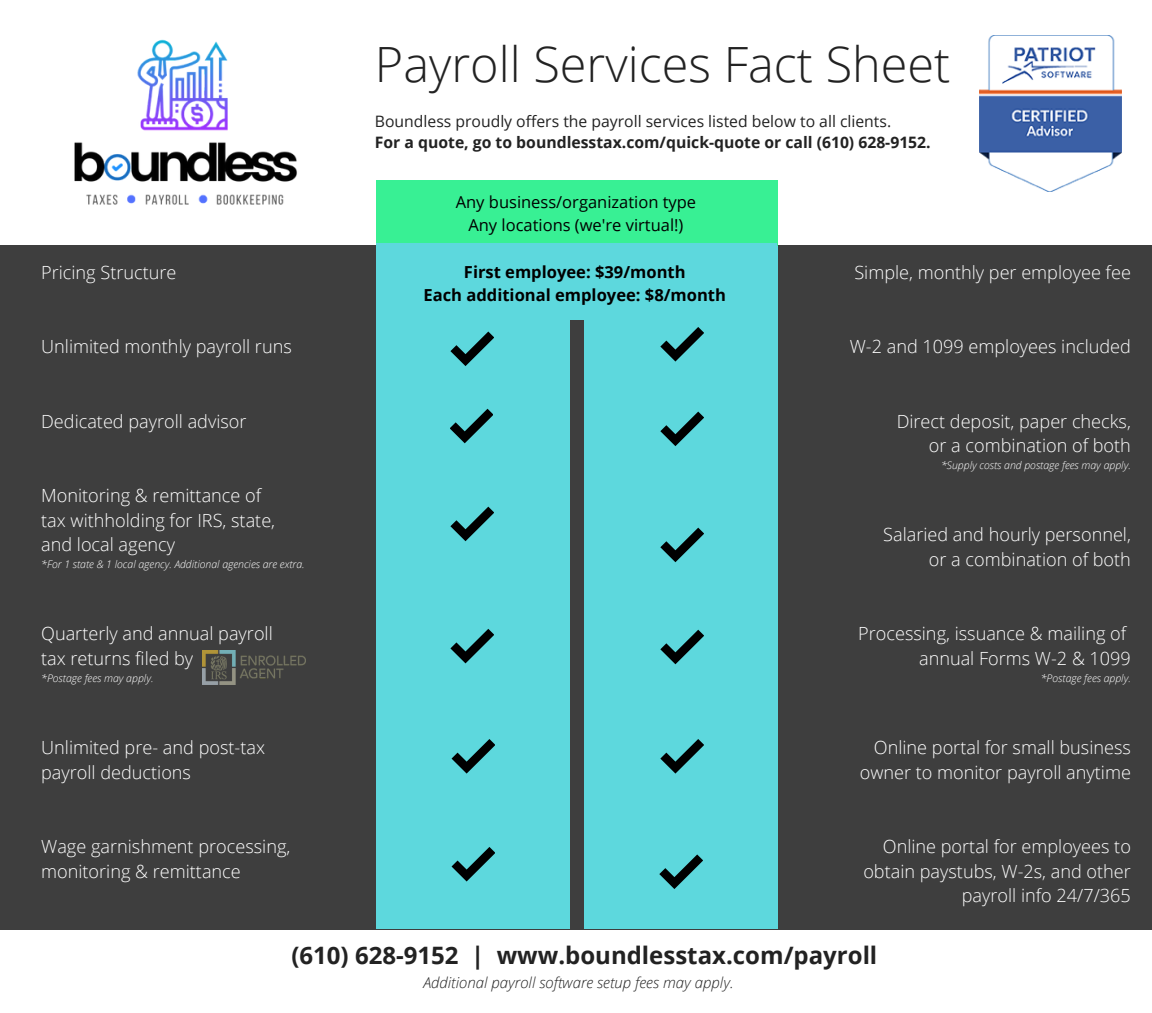
<style>
.page{position:relative;width:1152px;height:1013px;background:#fff}
.page>*{position:absolute;margin:0;border:0;box-sizing:border-box;transform-origin:0 0}
.t1{font:300 48.6px "Open Sans";color:#222}
.t2{font:700 24px "Open Sans";color:#222}
.t3{font:300 18.15px/24.8px "Open Sans";color:#fff;text-align:right}
.t4{font:16.5px/22.5px "Open Sans";color:#000;text-align:center}
.t5{font:700 16.5px/22.6px "Open Sans";color:#000;text-align:center}
.t6{font:15.75px "Open Sans";color:#222}
.t7{font:700 15.75px "Open Sans";color:#222}
.t8{font:italic 300 15px "Open Sans";color:#222}
.t9{font:italic 300 10.5px "Open Sans";color:#fff}
</style>
<div class="page">
<div style="left:0;top:245px;width:1152px;height:684px;background:#3e3e3e"></div>
<div style="left:376px;top:180px;width:193px;height:748px;background:#5dd8dd"></div>
<div style="left:584px;top:180px;width:193px;height:748px;background:#5dd8dd"></div>
<div style="left:376px;top:180px;width:401px;height:65px;background:#38f094"></div>
<svg style="left:451px;top:331px;width:43px;height:35px"></svg>
<svg style="left:452px;top:739px;width:43px;height:34px"></svg>
<svg style="left:452px;top:847px;width:43px;height:34px"></svg>
<svg style="left:661px;top:327px;width:43px;height:34px"></svg>
<svg style="left:661px;top:411px;width:43px;height:35px"></svg>
<svg style="left:660px;top:854px;width:43px;height:35px"></svg>
<img style="left:202px;top:650px;width:104px;height:34px">
<img style="left:980px;top:35px;width:141px;height:157px">
<svg style="left:450px;top:409px;width:43px;height:34px"></svg>
<svg style="left:451px;top:506px;width:43px;height:35px"></svg>
<svg style="left:451px;top:629px;width:43px;height:34px"></svg>
<svg style="left:661px;top:527px;width:43px;height:35px"></svg>
<svg style="left:661px;top:629px;width:43px;height:35px"></svg>
<svg style="left:661px;top:739px;width:43px;height:34px"></svg>
<div style="left:376px;top:243px;width:401px;height:76px;background:#5dd8dd"></div>
<img style="left:74px;top:39px;width:223px;height:166px">
<h1 class="t1" style="left:375px;top:30px;width:577px">Payroll Services Fact Sheet</h1>
<p class="t6" style="left:375px;top:110px;width:518px">Boundless proudly offers the payroll services listed below to all clients.</p>
<p class="t7" style="left:375px;top:131px;width:557px">For a quote, go to boundlesstax.com/quick-quote or call (610) 628-9152.</p>
<p class="t3" style="left:41px;top:259px;width:137px">Pricing Structure</p>
<p class="t3" style="left:41px;top:334px;width:252px">Unlimited monthly payroll runs</p>
<p class="t3" style="left:41px;top:408px;width:207px">Dedicated payroll advisor</p>
<p class="t3" style="left:41px;top:482px;width:235px;text-align:left">Monitoring &amp; remittance of tax withholding for IRS, state, and local agency</p>
<p class="t9" style="left:41px;top:557px;width:265px">*For 1 state &amp; 1 local agency. Additional agencies are extra.</p>
<p class="t3" style="left:41px;top:621px;width:233px;text-align:left">Quarterly and annual payroll tax returns filed by</p>
<p class="t9" style="left:41px;top:670px;width:114px">*Postage fees may apply.</p>
<p class="t3" style="left:41px;top:734px;width:225px;text-align:left">Unlimited pre- and post-tax payroll deductions</p>
<p class="t3" style="left:41px;top:833px;width:251px;text-align:left">Wage garnishment processing, monitoring &amp; remittance</p>
<p class="t4" style="left:456px;top:191px;width:242px">Any business/organization type<br>Any locations (we're virtual!)</p>
<p class="t5" style="left:424px;top:260px;width:304px">First employee: $39/month<br>Each additional employee: $8/month</p>
<p class="t3" style="left:854px;top:259px;width:278px">Simple, monthly per employee fee</p>
<p class="t3" style="left:850px;top:334px;width:283px">W-2 and 1099 employees included</p>
<p class="t3" style="left:897px;top:408px;width:236px">Direct deposit, paper checks, or a combination of both</p>
<p class="t9" style="left:941px;top:458px;width:191px">*Supply costs and postage fees may apply.</p>
<p class="t3" style="left:883px;top:522px;width:249px">Salaried and hourly personnel, or a combination of both</p>
<p class="t3" style="left:858px;top:621px;width:274px">Processing, issuance &amp; mailing of annual Forms W-2 &amp; 1099</p>
<p class="t9" style="left:1041px;top:670px;width:92px">*Postage fees apply.</p>
<p class="t3" style="left:860px;top:734px;width:273px">Online portal for small business owner to monitor payroll anytime</p>
<p class="t3" style="left:863px;top:833px;width:269px">Online portal for employees to obtain paystubs, W-2s, and other payroll info 24/7/365</p>
<h2 class="t2" style="left:291px;top:938px;width:587px">(610) 628-9152 | www.boundlesstax.com/payroll</h2>
<p class="t8" style="left:423px;top:971px;width:312px">Additional payroll software setup fees may apply.</p>
</div>
